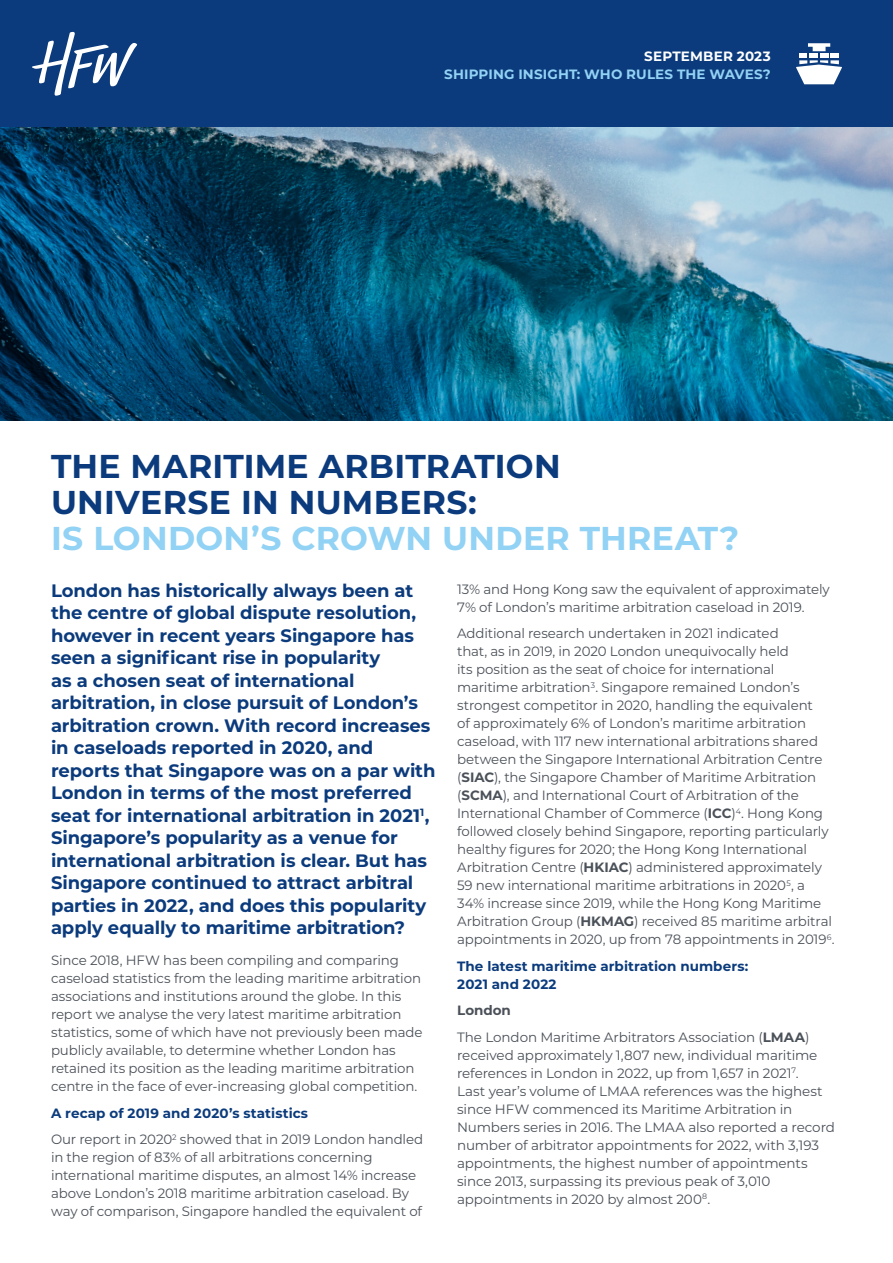
<style>
.page{position:relative;width:893px;height:1263px;background:#fff}
.page>*{position:absolute;margin:0;border:0;box-sizing:border-box;transform-origin:0 0}
.t1{font:700 33px/36px "Montserrat";letter-spacing:.01em;color:#0b3b7c}
.t2{font:700 33px "Montserrat";letter-spacing:.01em;color:#92d2f4}
.t3{font:700 18px/22.5px "Montserrat";letter-spacing:-.005em;color:#0b3b7c}
.t4{font:13.5px/18px "Montserrat";letter-spacing:-.01em;color:#4b5159}
.t5{font:700 13.5px/18px "Montserrat";letter-spacing:.005em;color:#0b3b7c}
.t6{font:700 13.5px "Montserrat";letter-spacing:.015em;color:#92d2f4}
.t7{font:700 13.5px "Montserrat";letter-spacing:.02em;color:#fff}
.s1{font-weight:700;color:#0b3b7c}
.s2{font-weight:700}
</style>
<div class="page">
<div style="left:0;top:0;width:893px;height:127px;background:#0b3b7c"></div>
<svg style="left:32px;top:32px;width:105px;height:64px"></svg>
<svg style="left:796px;top:43px;width:46px;height:41px"></svg>
<img style="left:0;top:127px;width:893px;height:294px">
<p class="t7" style="left:644px;top:46px;width:128px">SEPTEMBER 2023</p>
<p class="t6" style="left:444px;top:64px;width:328px">SHIPPING INSIGHT: WHO RULES THE WAVES?</p>
<h1 class="t1" style="left:51px;top:447px;width:511px">THE MARITIME ARBITRATION<br>UNIVERSE IN NUMBERS:</h1>
<h1 class="t2" style="left:51px;top:515px;width:690px">IS LONDON’S CROWN UNDER THREAT?</h1>
<p class="t3" style="left:51px;top:578px;width:386px">London has historically always been at the centre of global dispute resolution, however in recent years Singapore has seen a significant rise in popularity<br>as a chosen seat of international arbitration, in close pursuit of London’s arbitration crown. With record increases in caseloads reported in 2020, and reports that Singapore was on a par with London in terms of the most preferred seat for international arbitration in 2021<sup>1</sup>, Singapore’s popularity as a venue for international arbitration is clear. But has Singapore continued to attract arbitral parties in 2022, and does this popularity apply equally to maritime arbitration?</p>
<p class="t4" style="left:51px;top:951px;width:373px">Since 2018, HFW has been compiling and comparing caseload statistics from the leading maritime arbitration associations and institutions around the globe. In this report we analyse the very latest maritime arbitration statistics, some of which have not previously been made publicly available, to determine whether London has retained its position as the leading maritime arbitration centre in the face of ever-increasing global competition.</p>
<p class="t4" style="left:51px;top:1099px;width:374px;line-height:26.5px"><span class="s1">A recap of 2019 and 2020’s statistics<br></span>Our report in 2020<sup>2</sup> showed that in 2019 London handled</p>
<p class="t4" style="left:51px;top:1148px;width:373px">in the region of 83% of all arbitrations concerning international maritime disputes, an almost 14% increase above London’s 2018 maritime arbitration caseload. By way of comparison, Singapore handled the equivalent of</p>
<p class="t4" style="left:457px;top:579px;width:374px">13% and Hong Kong saw the equivalent of approximately<br>7% of London’s maritime arbitration caseload in 2019.</p>
<p class="t4" style="left:457px;top:624px;width:379px">Additional research undertaken in 2021 indicated<br>that, as in 2019, in 2020 London unequivocally held<br>its position as the seat of choice for international maritime arbitration<sup>3</sup>. Singapore remained London’s strongest competitor in 2020, handling the equivalent<br>of approximately 6% of London’s maritime arbitration caseload, with 117 new international arbitrations shared between the Singapore International Arbitration Centre (<span class="s2">SIAC</span>), the Singapore Chamber of Maritime Arbitration (<span class="s2">SCMA</span>), and International Court of Arbitration of the International Chamber of Commerce (<span class="s2">ICC</span>)<sup>4</sup>. Hong Kong followed closely behind Singapore, reporting particularly healthy figures for 2020; the Hong Kong International Arbitration Centre (<span class="s2">HKIAC</span>) administered approximately 59 new international maritime arbitrations in 2020<sup>5</sup>, a 34% increase since 2019, while the Hong Kong Maritime Arbitration Group (<span class="s2">HKMAG</span>) received 85 maritime arbitral appointments in 2020, up from 78 appointments in 2019<sup>6</sup>.</p>
<p class="t5" style="left:457px;top:956px;width:293px">The latest maritime arbitration numbers:<br>2021 and 2022</p>
<p class="t4" style="left:457px;top:996px;width:354px;line-height:26.5px"><span class="s2">London<br></span>The London Maritime Arbitrators Association (<span class="s2">LMAA</span>)</p>
<p class="t4" style="left:457px;top:1045px;width:379px">received approximately 1,807 new, individual maritime references in London in 2022, up from 1,657 in 2021<sup>7</sup>.<br>Last year’s volume of LMAA references was the highest since HFW commenced its Maritime Arbitration in Numbers series in 2016. The LMAA also reported a record number of arbitrator appointments for 2022, with 3,193 appointments, the highest number of appointments since 2013, surpassing its previous peak of 3,010 appointments in 2020 by almost 200<sup>8</sup>.</p>
</div>
